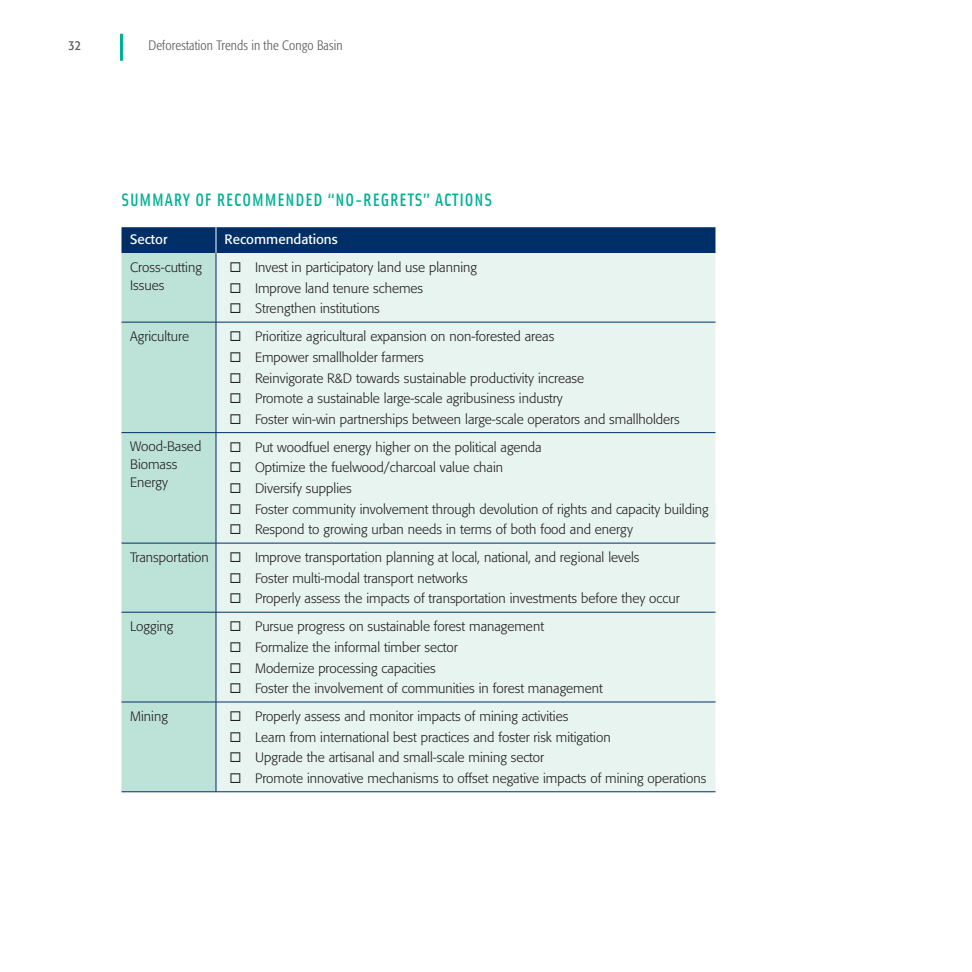
<style>
.page{position:relative;width:972px;height:972px;background:#fff}
.page>*{position:absolute;margin:0;border:0;box-sizing:border-box;transform-origin:0 0}
.t1{font:500 18px "Solex OT";letter-spacing:.05em;color:#00b194}
.t2{font:300 13.5px/18px "Formata";color:#231f20}
.t3{font:300 condensed 13.5px "Formata";letter-spacing:.01em;color:#58595b}
.t4{font:13.5px "Formata";color:#fff}
.t5{font:condensed 13.5px "Formata";color:#58595b}
</style>
<div class="page">
<hr style="left:120px;top:34px;width:3px;height:27px;background:#00b194">
<div style="left:122px;top:253px;width:94px;height:539px;background:#bde3d9"></div>
<div style="left:217px;top:253px;width:499px;height:539px;background:#e7f4f0"></div>
<div style="left:122px;top:227px;width:594px;height:26px;background:#002f67"></div>
<hr style="left:216px;top:253px;width:1px;height:69px;background:#002f67">
<hr style="left:216px;top:322px;width:1px;height:110px;background:#002f67">
<hr style="left:216px;top:433px;width:1px;height:110px;background:#002f67">
<hr style="left:216px;top:702px;width:1px;height:90px;background:#002f67">
<hr style="left:122px;top:432px;width:94px;height:1px;background:#002f67">
<hr style="left:216px;top:432px;width:500px;height:1px;background:#002f67">
<hr style="left:122px;top:322px;width:94px;height:1px;background:#002f67">
<hr style="left:216px;top:322px;width:500px;height:1px;background:#002f67">
<hr style="left:122px;top:543px;width:94px;height:1px;background:#002f67">
<hr style="left:122px;top:792px;width:94px;height:1px;background:#002f67">
<hr style="left:216px;top:792px;width:500px;height:1px;background:#002f67">
<hr style="left:122px;top:612px;width:94px;height:1px;background:#002f67">
<hr style="left:122px;top:702px;width:94px;height:1px;background:#002f67">
<hr style="left:216px;top:543px;width:1px;height:69px;background:#002f67">
<hr style="left:216px;top:543px;width:500px;height:1px;background:#002f67">
<hr style="left:216px;top:612px;width:500px;height:1px;background:#002f67">
<hr style="left:216px;top:612px;width:1px;height:90px;background:#002f67">
<hr style="left:216px;top:702px;width:500px;height:1px;background:#002f67">
<p class="t5" style="left:69px;top:37px;width:14px">32</p>
<p class="t3" style="left:148px;top:38px;width:196px">Deforestation Trends in the Congo Basin</p>
<h1 class="t1" style="left:122px;top:188px;width:371px">SUMMARY OF RECOMMENDED “NO-REGRETS” ACTIONS</h1>
<p class="t4" style="left:130px;top:231px;width:39px">Sector</p>
<p class="t4" style="left:225px;top:231px;width:115px">Recommendations</p>
<p class="t2" style="left:130px;top:258px;width:73px">Cross-cutting<br>Issues</p>
<p class="t2" style="left:230px;top:258px;width:249px">◻ Invest in participatory land use planning</p>
<p class="t2" style="left:230px;top:279px;width:195px">◻ Improve land tenure schemes</p>
<p class="t2" style="left:230px;top:300px;width:152px">◻ Strengthen institutions</p>
<p class="t2" style="left:130px;top:327px;width:61px">Agriculture</p>
<p class="t2" style="left:230px;top:328px;width:326px">◻ Prioritize agricultural expansion on non-forested areas</p>
<p class="t2" style="left:230px;top:348px;width:196px">◻ Empower smallholder farmers</p>
<p class="t2" style="left:230px;top:369px;width:356px">◻ Reinvigorate R&amp;D towards sustainable productivity increase</p>
<p class="t2" style="left:230px;top:390px;width:335px">◻ Promote a sustainable large-scale agribusiness industry</p>
<p class="t2" style="left:230px;top:410px;width:452px">◻ Foster win-win partnerships between large-scale operators and smallholders</p>
<p class="t2" style="left:130px;top:438px;width:73px">Wood-Based<br>Biomass<br>Energy</p>
<p class="t2" style="left:230px;top:438px;width:314px">◻ Put woodfuel energy higher on the political agenda</p>
<p class="t2" style="left:230px;top:459px;width:275px">◻ Optimize the fuelwood/charcoal value chain</p>
<p class="t2" style="left:230px;top:479px;width:124px">◻ Diversify supplies</p>
<p class="t2" style="left:230px;top:500px;width:481px">◻ Foster community involvement through devolution of rights and capacity building</p>
<p class="t2" style="left:230px;top:521px;width:405px">◻ Respond to growing urban needs in terms of both food and energy</p>
<p class="t2" style="left:130px;top:548px;width:80px">Transportation</p>
<p class="t2" style="left:230px;top:548px;width:412px">◻ Improve transportation planning at local, national, and regional levels</p>
<p class="t2" style="left:230px;top:569px;width:240px">◻ Foster multi-modal transport networks</p>
<p class="t2" style="left:230px;top:590px;width:452px">◻ Properly assess the impacts of transportation investments before they occur</p>
<p class="t2" style="left:130px;top:617px;width:45px">Logging</p>
<p class="t2" style="left:230px;top:618px;width:316px">◻ Pursue progress on sustainable forest management</p>
<p class="t2" style="left:230px;top:638px;width:230px">◻ Formalize the informal timber sector</p>
<p class="t2" style="left:230px;top:659px;width:208px">◻ Modernize processing capacities</p>
<p class="t2" style="left:230px;top:680px;width:375px">◻ Foster the involvement of communities in forest management</p>
<p class="t2" style="left:130px;top:707px;width:39px">Mining</p>
<p class="t2" style="left:230px;top:707px;width:340px">◻ Properly assess and monitor impacts of mining activities</p>
<p class="t2" style="left:230px;top:728px;width:383px">◻ Learn from international best practices and foster risk mitigation</p>
<p class="t2" style="left:230px;top:749px;width:316px">◻ Upgrade the artisanal and small-scale mining sector</p>
<p class="t2" style="left:230px;top:769px;width:478px">◻ Promote innovative mechanisms to offset negative impacts of mining operations</p>
</div>
